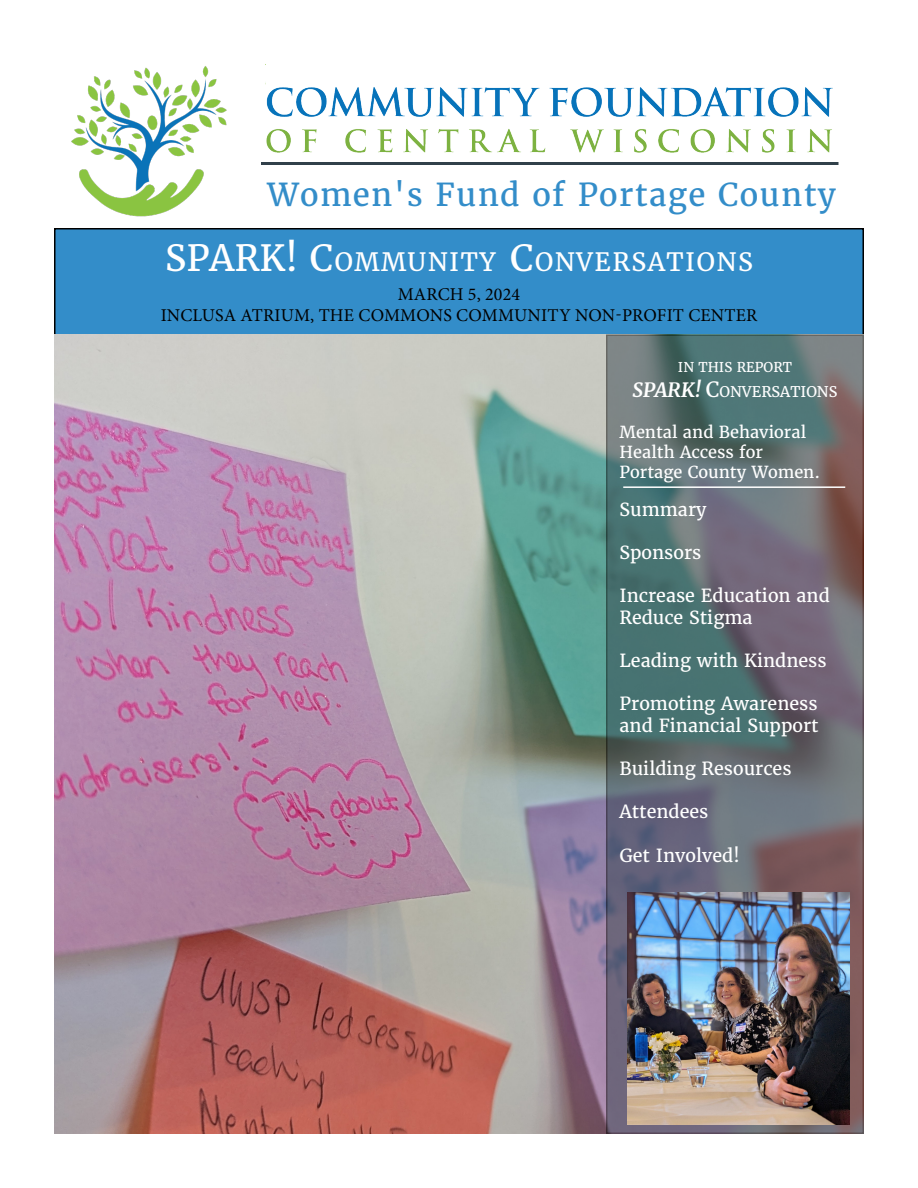
<style>
.page{position:relative;width:918px;height:1188px;background:#fff}
.page>*{position:absolute;margin:0;border:0;box-sizing:border-box;transform-origin:0 0}
.t1{font:31.5px "Merriweather";letter-spacing:.04em;color:#338dc9}
.t2{font:25.2px "Merriweather";letter-spacing:.055em;color:#fff}
.t3{font:18px/21.6px "Merriweather";color:#fff}
.t4{font:18px "Minion Pro";letter-spacing:.01em;color:#000}
.t5{font:16.5px/19.8px "Merriweather";color:#fff}
.t6{font:14.7px "Merriweather";color:#fff}
.t7{font:13.5px "Merriweather";color:#fff}
.s1{font-size:36px}
.s2{font-weight:700;font-style:italic;font-size:19.5px}
.s3{font-size:21px}
</style>
<div class="page">
<div style="left:54px;top:228px;width:810px;height:114px;background:#338dc9;border:2px solid #000"></div>
<img style="left:54px;top:334px;width:552px;height:800px">
<svg style="left:609px;top:337px;width:252px;height:794px;background:#626d73"></svg>
<img style="left:266px;top:87px;width:567px;height:66px">
<hr style="left:261px;top:162px;width:577px;height:3px;background:#31404a">
<img style="left:627px;top:892px;width:223px;height:233px">
<hr style="left:623px;top:486px;width:222px;height:2px;background:#fff">
<img style="left:71px;top:66px;width:156px;height:151px">
<p class="t1" style="left:268px;top:175px;width:570px">Women's Fund of Portage County</p>
<p class="t2" style="left:165px;top:246px;width:589px"><span class="s1">SPARK!</span> <span class="s1">C</span>OMMUNITY <span class="s1">C</span>ONVERSATIONS</p>
<p class="t4" style="left:398px;top:282px;width:124px">MARCH 5, 2024</p>
<p class="t4" style="left:161px;top:303px;width:598px">INCLUSA ATRIUM, THE COMMONS COMMUNITY NON-PROFIT CENTER</p>
<p class="t7" style="left:678px;top:358px;width:116px">IN THIS REPORT</p>
<p class="t6" style="left:633px;top:382px;width:206px"><span class="s2">SPARK!</span> <span class="s3">C</span>ONVERSATIONS</p>
<p class="t5" style="left:620px;top:423px;width:188px">Mental and Behavioral<br>Health Access for</p>
<p class="t5" style="left:620px;top:462px;width:202px">Portage County Women.</p>
<p class="t3" style="left:620px;top:499px;width:89px">Summary</p>
<p class="t3" style="left:620px;top:542px;width:83px">Sponsors</p>
<p class="t3" style="left:620px;top:585px;width:212px">Increase Education and</p>
<p class="t3" style="left:620px;top:607px;width:135px">Reduce Stigma</p>
<p class="t3" style="left:620px;top:650px;width:209px">Leading with Kindness</p>
<p class="t3" style="left:620px;top:693px;width:201px">Promoting Awareness and Financial Support</p>
<p class="t3" style="left:620px;top:758px;width:174px">Building Resources</p>
<p class="t3" style="left:620px;top:801px;width:90px">Attendees</p>
<p class="t3" style="left:620px;top:844px;width:122px">Get Involved!</p>
</div>
